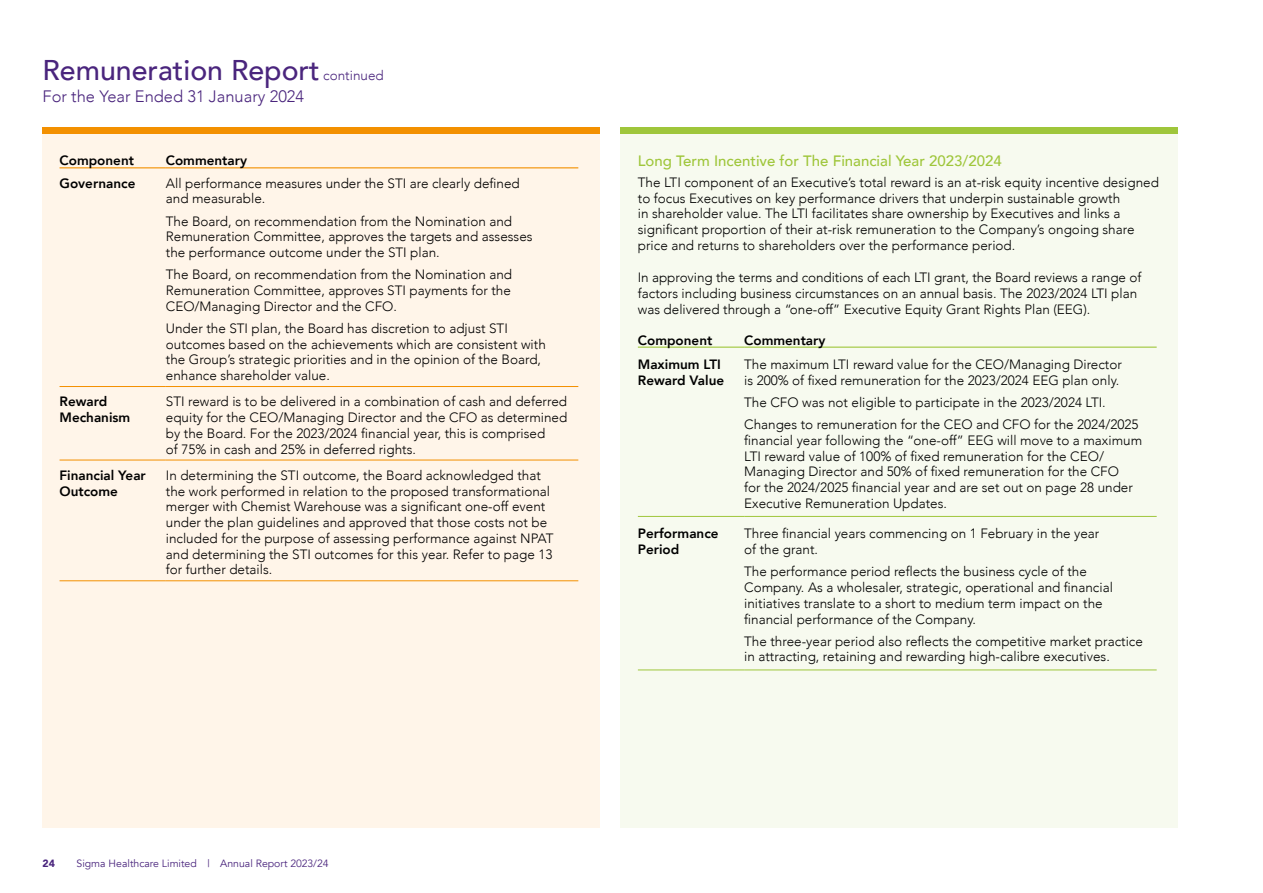
<style>
.page{position:relative;width:1263px;height:893px;background:#fff}
.page>*{position:absolute;margin:0;border:0;box-sizing:border-box;transform-origin:0 0}
.t1{font:500 28.5px "Avenir";color:#4a257d}
.t2{font:300 16.5px "Avenir";color:#4a257d}
.t3{font:500 15px "Avenir";color:#9fc63b}
.t4{font:300 13.5px/15.8px "Avenir";color:#000}
.t5{font:800 13.5px/15.8px "Avenir";color:#000}
.t6{font:10.5px "Avenir";color:#4a257d}
.t7{font:900 10.5px "Avenir";color:#4a257d}
.s1{font-weight:300;font-size:13.5px}
</style>
<div class="page">
<div style="left:43px;top:128px;width:557px;height:6px;background:#f39000"></div>
<div style="left:43px;top:134px;width:557px;height:693px;background:#fff5e9"></div>
<hr style="left:60px;top:167px;width:106px;height:1px;background:#f39000">
<hr style="left:166px;top:167px;width:412px;height:1px;background:#f39000">
<hr style="left:60px;top:386px;width:106px;height:1px;background:#f39000">
<hr style="left:166px;top:386px;width:412px;height:1px;background:#f39000">
<hr style="left:60px;top:460px;width:106px;height:1px;background:#f39000">
<hr style="left:166px;top:460px;width:412px;height:1px;background:#f39000">
<hr style="left:60px;top:580px;width:106px;height:1px;background:#f39000">
<hr style="left:166px;top:580px;width:412px;height:1px;background:#f39000">
<div style="left:621px;top:128px;width:557px;height:6px;background:#9fc63b"></div>
<div style="left:621px;top:134px;width:557px;height:693px;background:#f7faef"></div>
<hr style="left:638px;top:347px;width:106px;height:1px;background:#9fc63b">
<hr style="left:744px;top:347px;width:413px;height:1px;background:#9fc63b">
<hr style="left:638px;top:516px;width:106px;height:1px;background:#9fc63b">
<hr style="left:744px;top:516px;width:413px;height:1px;background:#9fc63b">
<hr style="left:638px;top:670px;width:106px;height:1px;background:#9fc63b">
<hr style="left:744px;top:670px;width:413px;height:1px;background:#9fc63b">
<h1 class="t1" style="left:43px;top:45px;width:343px">Remuneration Report <span class="s1">continued</span></h1>
<p class="t2" style="left:43px;top:87px;width:263px">For the Year Ended 31 January 2024</p>
<p class="t5" style="left:60px;top:153px;width:76px">Component</p>
<p class="t5" style="left:166px;top:153px;width:83px">Commentary</p>
<p class="t5" style="left:60px;top:175px;width:77px">Governance</p>
<p class="t4" style="left:166px;top:175px;width:355px">All performance measures under the STI are clearly defined and measurable.</p>
<p class="t4" style="left:166px;top:213px;width:368px">The Board, on recommendation from the Nomination and<br>Remuneration Committee, approves the targets and assesses the performance outcome under the STI plan.</p>
<p class="t4" style="left:166px;top:267px;width:348px;text-align:justify">The Board, on recommendation from the Nomination and Remuneration Committee, approves STI payments for the CEO/Managing Director and the CFO.</p>
<p class="t4" style="left:166px;top:320px;width:381px">Under the STI plan, the Board has discretion to adjust STI outcomes based on the achievements which are consistent with the Group’s strategic priorities and in the opinion of the Board, enhance shareholder value.</p>
<p class="t5" style="left:60px;top:394px;width:72px">Reward<br>Mechanism</p>
<p class="t4" style="left:166px;top:394px;width:403px">STI reward is to be delivered in a combination of cash and deferred equity for the CEO/Managing Director and the CFO as determined by the Board. For the 2023/2024 financial year, this is comprised<br>of 75% in cash and 25% in deferred rights.</p>
<p class="t5" style="left:60px;top:467px;width:88px">Financial Year<br>Outcome</p>
<p class="t4" style="left:166px;top:467px;width:389px">In determining the STI outcome, the Board acknowledged that the work performed in relation to the proposed transformational merger with Chemist Warehouse was a significant one-off event under the plan guidelines and approved that those costs not be included for the purpose of assessing performance against NPAT and determining the STI outcomes for this year. Refer to page 13 for further details.</p>
<p class="t3" style="left:638px;top:148px;width:365px">Long Term Incentive for The Financial Year 2023/2024</p>
<p class="t4" style="left:638px;top:174px;width:523px">The LTI component of an Executive’s total reward is an at-risk equity incentive designed to focus Executives on key performance drivers that underpin sustainable growth<br>in shareholder value. The LTI facilitates share ownership by Executives and links a significant proportion of their at-risk remuneration to the Company’s ongoing share price and returns to shareholders over the performance period.</p>
<p class="t4" style="left:638px;top:270px;width:505px">In approving the terms and conditions of each LTI grant, the Board reviews a range of factors including business circumstances on an annual basis. The 2023/2024 LTI plan was delivered through a “one-off” Executive Equity Grant Rights Plan (EEG).</p>
<p class="t5" style="left:638px;top:332px;width:76px">Component</p>
<p class="t5" style="left:744px;top:332px;width:83px">Commentary</p>
<p class="t5" style="left:638px;top:357px;width:88px">Maximum LTI<br>Reward Value</p>
<p class="t4" style="left:744px;top:357px;width:379px">The maximum LTI reward value for the CEO/Managing Director is 200% of fixed remuneration for the 2023/2024 EEG plan only.</p>
<p class="t4" style="left:744px;top:391px;width:396px;line-height:22.2px">The CFO was not eligible to participate in the 2023/2024 LTI.<br>Changes to remuneration for the CEO and CFO for the 2024/2025</p>
<p class="t4" style="left:744px;top:432px;width:400px">financial year following the “one-off” EEG will move to a maximum LTI reward value of 100% of fixed remuneration for the CEO/ Managing Director and 50% of fixed remuneration for the CFO<br>for the 2024/2025 financial year and are set out on page 28 under Executive Remuneration Updates.</p>
<p class="t5" style="left:638px;top:526px;width:82px">Performance<br>Period</p>
<p class="t4" style="left:744px;top:526px;width:357px">Three financial years commencing on 1 February in the year of the grant.</p>
<p class="t4" style="left:744px;top:564px;width:370px">The performance period reflects the business cycle of the Company. As a wholesaler, strategic, operational and financial initiatives translate to a short to medium term impact on the financial performance of the Company.</p>
<p class="t4" style="left:744px;top:633px;width:400px">The three-year period also reflects the competitive market practice in attracting, retaining and rewarding high-calibre executives.</p>
<p class="t7" style="left:43px;top:855px;width:14px">24</p>
<p class="t6" style="left:77px;top:858px;width:254px">Sigma Healthcare Limited | Annual Report 2023/24</p>
</div>
